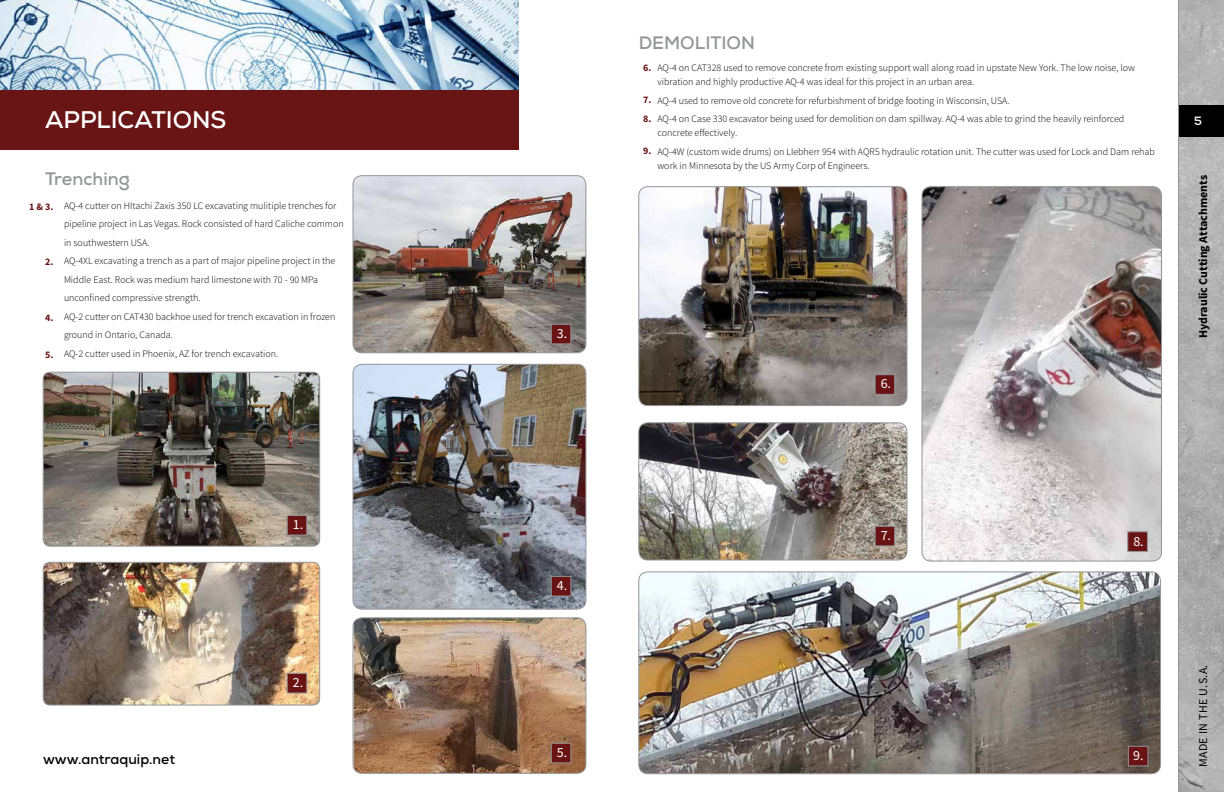
<style>
.page{position:relative;width:1224px;height:792px;background:#fff}
.page>*{position:absolute;margin:0;border:0;box-sizing:border-box;transform-origin:0 0}
.t1{font:700 24px "Nexa";color:#fff}
.t2{font:700 18px "Nexa";color:#939598}
.t3{font:14px "Source Sans Pro";color:#fff}
.t4{font:700 14px "Nexa";color:#000}
.t5{font:700 12px "Source Sans Pro";color:#000}
.t6{font:12px "Source Sans Pro";letter-spacing:.03em;color:#000}
.t7{font:700 12px "Nexa";color:#fff}
.t8{font:300 10px/18.5px "Source Sans Pro";color:#000}
.t9{font:700 10px/18.7px "Source Sans Pro";color:#691314}
</style>
<div class="page">
<img style="left:1179px;top:0;width:45px;height:792px">
<div style="left:1179px;top:106px;width:45px;height:31px;background:#000"></div>
<hr style="left:1178px;top:0;width:1px;height:792px;background:#939598">
<img style="left:0;top:0;width:519px;height:90px">
<img style="left:43px;top:372px;width:277px;height:174px">
<div style="left:43px;top:372px;width:277px;height:174px;border:1px solid #939598;border-radius:7px"></div>
<img style="left:43px;top:562px;width:277px;height:143px">
<div style="left:43px;top:562px;width:277px;height:143px;border:1px solid #939598;border-radius:7px"></div>
<div style="left:287px;top:673px;width:20px;height:20px;background:#691314;border:1px solid #939598"></div>
<img style="left:353px;top:176px;width:233px;height:177px">
<div style="left:353px;top:175px;width:233px;height:178px;border:1px solid #939598;border-radius:9px"></div>
<div style="left:551px;top:324px;width:20px;height:20px;background:#691314;border:1px solid #939598"></div>
<div style="left:287px;top:515px;width:20px;height:20px;background:#691314;border:1px solid #939598"></div>
<img style="left:353px;top:364px;width:233px;height:245px">
<div style="left:353px;top:364px;width:233px;height:245px;border:1px solid #939598;border-radius:9px"></div>
<div style="left:551px;top:576px;width:20px;height:20px;background:#691314;border:1px solid #939598"></div>
<img style="left:354px;top:618px;width:232px;height:155px">
<div style="left:353px;top:618px;width:233px;height:156px;border:1px solid #939598;border-radius:9px"></div>
<div style="left:551px;top:743px;width:20px;height:20px;background:#691314;border:1px solid #939598"></div>
<img style="left:922px;top:187px;width:240px;height:374px">
<div style="left:922px;top:186px;width:240px;height:375px;border:1px solid #939598;border-radius:9px"></div>
<img style="left:639px;top:187px;width:268px;height:219px">
<div style="left:639px;top:186px;width:268px;height:220px;border:1px solid #939598;border-radius:9px"></div>
<div style="left:875px;top:374px;width:20px;height:21px;background:#691314;border:1px solid #939598"></div>
<img style="left:639px;top:423px;width:268px;height:137px">
<div style="left:639px;top:423px;width:268px;height:137px;border:1px solid #939598;border-radius:9px"></div>
<div style="left:1128px;top:532px;width:20px;height:20px;background:#691314;border:1px solid #939598"></div>
<div style="left:875px;top:526px;width:20px;height:20px;background:#691314;border:1px solid #939598"></div>
<img style="left:639px;top:572px;width:521px;height:202px">
<div style="left:639px;top:572px;width:522px;height:202px;border:1px solid #939598;border-radius:9px"></div>
<div style="left:1128px;top:746px;width:20px;height:20px;background:#691314;border:1px solid #939598"></div>
<div style="left:0;top:90px;width:519px;height:60px;background:#691515"></div>
<h1 class="t1" style="left:45px;top:104px;width:183px">APPLICATIONS</h1>
<h2 class="t2" style="left:45px;top:167px;width:86px">Trenching</h2>
<p class="t9" style="left:29px;top:197px;width:26px">1 &amp; 3.</p>
<p class="t9" style="left:45px;top:252px;width:10px">2.</p>
<p class="t9" style="left:45px;top:308px;width:10px">4.</p>
<p class="t9" style="left:45px;top:345px;width:10px">5.</p>
<p class="t8" style="left:64px;top:196px;width:281px">AQ-4 cutter on HItachi Zaxis 350 LC excavating mulitiple trenches for pipeline project in Las Vegas. Rock consisted of hard Caliche common in southwestern USA.<br>AQ-4XL excavating a trench as a part of major pipeline project in the Middle East. Rock was medium hard limestone with 70 - 90 MPa unconfined compressive strength.<br>AQ-2 cutter on CAT430 backhoe used for trench excavation in frozen ground in Ontario, Canada.<br>AQ-2 cutter used in Phoenix, AZ for trench excavation.</p>
<h3 class="t3" style="left:293px;top:516px;width:12px">1.</h3>
<h3 class="t3" style="left:293px;top:674px;width:12px">2.</h3>
<h3 class="t4" style="left:43px;top:750px;width:134px">www.antraquip.net</h3>
<h3 class="t3" style="left:557px;top:325px;width:12px">3.</h3>
<h3 class="t3" style="left:557px;top:577px;width:12px">4.</h3>
<h3 class="t3" style="left:557px;top:744px;width:12px">5.</h3>
<h2 class="t2" style="left:639px;top:31px;width:118px">DEMOLITION</h2>
<p class="t8" style="left:657px;top:61px;width:479px;line-height:14px">AQ-4 on CAT328 used to remove concrete from existing support wall along road in upstate New York. The low noise, low vibration and highly productive AQ-4 was ideal for this project in an urban area.</p>
<p class="t8" style="left:657px;top:91px;width:468px">AQ-4 used to remove old concrete for refurbishment of bridge footing in Wisconsin, USA.<br>AQ-4 on Case 330 excavator being used for demolition on dam spillway. AQ-4 was able to grind the heavily reinforced</p>
<p class="t8" style="left:657px;top:124px;width:499px">concrete effectively.<br>AQ-4W (custom wide drums) on LIebherr 954 with AQR5 hydraulic rotation unit. The cutter was used for Lock and Dam rehab</p>
<p class="t8" style="left:657px;top:156px;width:214px">work in Minnesota by the US Army Corp of Engineers.</p>
<p class="t9" style="left:643px;top:59px;width:10px">6.</p>
<p class="t9" style="left:643px;top:91px;width:10px">7.<br>8.</p>
<p class="t9" style="left:643px;top:142px;width:10px">9.</p>
<h3 class="t3" style="left:881px;top:375px;width:12px">6.</h3>
<p class="t7" style="left:1194px;top:113px;width:9px">5</p>
<p class="t5" style="left:1195px;top:338px;width:165px;rotate:-90deg">Hydraulic Cutting Attachments</p>
<h3 class="t3" style="left:881px;top:527px;width:12px">7.</h3>
<h3 class="t3" style="left:1133px;top:532px;width:12px">8.</h3>
<h3 class="t3" style="left:1133px;top:747px;width:12px">9.</h3>
<p class="t6" style="left:1196px;top:767px;width:104px;rotate:-90deg">MADE IN THE U.S.A.</p>
</div>
